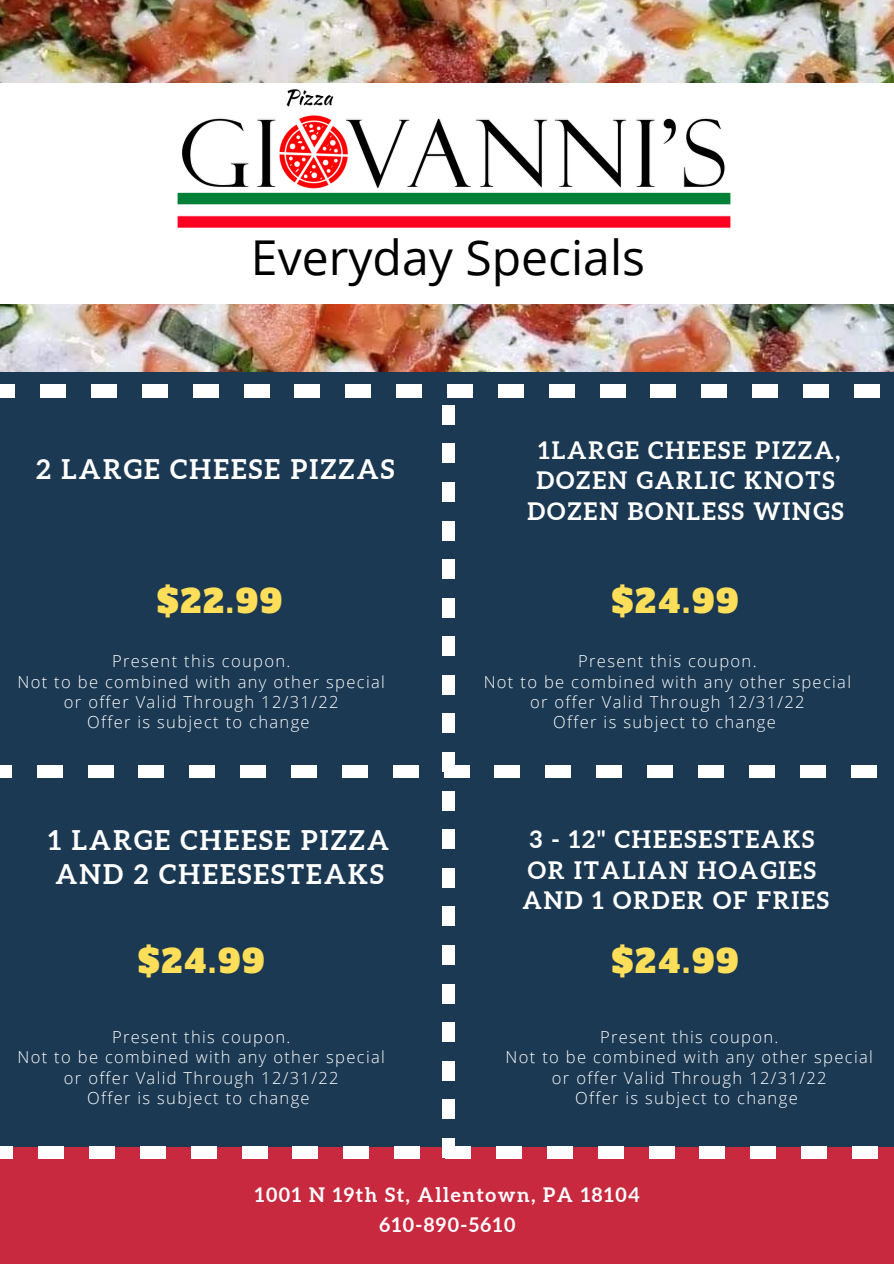
<style>
.page{position:relative;width:894px;height:1264px;background:#fff}
.page>*{position:absolute;margin:0;border:0;box-sizing:border-box;transform-origin:0 0}
.t1{font:48px "Open Sans";color:#000}
.t2{font:31.5px "Alfa Slab One";letter-spacing:.07em;color:#ffde59}
.t3{font:700 27px/33.8px "Aleo";letter-spacing:.08em;color:#fff}
.t4{font:700 24px/30.5px "Aleo";letter-spacing:.08em;color:#fff;text-align:center}
.t5{font:700 19.8px/29.2px "Aleo";letter-spacing:.08em;color:#fff;text-align:center}
.t6{font:300 16.5px/20.2px "Open Sans";letter-spacing:.08em;color:#fff;text-align:center}
</style>
<div class="page">
<div style="left:0;top:0;width:893px;height:1263px;background:#c9293f"></div>
<img style="left:0;top:0;width:893px;height:373px">
<div style="left:0;top:373px;width:893px;height:773px;background:#1b3952"></div>
<div style="left:853px;top:384px;width:26px;height:13px;background:#fff"></div>
<div style="left:803px;top:384px;width:25px;height:13px;background:#fff"></div>
<div style="left:701px;top:384px;width:25px;height:13px;background:#fff"></div>
<div style="left:650px;top:384px;width:26px;height:13px;background:#fff"></div>
<div style="left:752px;top:384px;width:25px;height:13px;background:#fff"></div>
<div style="left:599px;top:384px;width:26px;height:13px;background:#fff"></div>
<div style="left:40px;top:384px;width:26px;height:13px;background:#fff"></div>
<div style="left:91px;top:384px;width:26px;height:13px;background:#fff"></div>
<div style="left:142px;top:384px;width:25px;height:13px;background:#fff"></div>
<div style="left:0;top:384px;width:15px;height:13px;background:#fff"></div>
<div style="left:244px;top:384px;width:25px;height:13px;background:#fff"></div>
<div style="left:396px;top:384px;width:26px;height:13px;background:#fff"></div>
<div style="left:447px;top:384px;width:25px;height:13px;background:#fff"></div>
<div style="left:498px;top:384px;width:25px;height:13px;background:#fff"></div>
<div style="left:294px;top:384px;width:26px;height:13px;background:#fff"></div>
<div style="left:549px;top:384px;width:25px;height:13px;background:#fff"></div>
<div style="left:345px;top:384px;width:26px;height:13px;background:#fff"></div>
<div style="left:193px;top:384px;width:25px;height:13px;background:#fff"></div>
<div style="left:852px;top:1146px;width:25px;height:12px;background:#fff"></div>
<div style="left:801px;top:1146px;width:25px;height:12px;background:#fff"></div>
<div style="left:699px;top:1146px;width:25px;height:12px;background:#fff"></div>
<div style="left:648px;top:1146px;width:26px;height:12px;background:#fff"></div>
<div style="left:750px;top:1146px;width:25px;height:12px;background:#fff"></div>
<div style="left:597px;top:1146px;width:26px;height:12px;background:#fff"></div>
<div style="left:38px;top:1146px;width:26px;height:12px;background:#fff"></div>
<div style="left:89px;top:1146px;width:26px;height:12px;background:#fff"></div>
<div style="left:140px;top:1146px;width:25px;height:12px;background:#fff"></div>
<div style="left:0;top:1146px;width:13px;height:12px;background:#fff"></div>
<div style="left:242px;top:1146px;width:25px;height:12px;background:#fff"></div>
<div style="left:394px;top:1146px;width:26px;height:12px;background:#fff"></div>
<div style="left:445px;top:1146px;width:25px;height:12px;background:#fff"></div>
<div style="left:496px;top:1146px;width:25px;height:12px;background:#fff"></div>
<div style="left:293px;top:1146px;width:25px;height:12px;background:#fff"></div>
<div style="left:547px;top:1146px;width:25px;height:12px;background:#fff"></div>
<div style="left:343px;top:1146px;width:26px;height:12px;background:#fff"></div>
<div style="left:191px;top:1146px;width:25px;height:12px;background:#fff"></div>
<div style="left:442px;top:405px;width:12px;height:19px;background:#fff"></div>
<div style="left:442px;top:444px;width:12px;height:19px;background:#fff"></div>
<div style="left:442px;top:482px;width:12px;height:19px;background:#fff"></div>
<div style="left:442px;top:559px;width:12px;height:19px;background:#fff"></div>
<div style="left:442px;top:598px;width:12px;height:19px;background:#fff"></div>
<div style="left:442px;top:521px;width:12px;height:19px;background:#fff"></div>
<div style="left:442px;top:636px;width:12px;height:20px;background:#fff"></div>
<div style="left:442px;top:1061px;width:12px;height:19px;background:#fff"></div>
<div style="left:442px;top:1022px;width:12px;height:19px;background:#fff"></div>
<div style="left:442px;top:983px;width:12px;height:20px;background:#fff"></div>
<div style="left:442px;top:1099px;width:12px;height:19px;background:#fff"></div>
<div style="left:442px;top:1138px;width:12px;height:19px;background:#fff"></div>
<div style="left:442px;top:906px;width:12px;height:20px;background:#fff"></div>
<div style="left:442px;top:791px;width:12px;height:19px;background:#fff"></div>
<div style="left:442px;top:752px;width:12px;height:19px;background:#fff"></div>
<div style="left:442px;top:713px;width:12px;height:20px;background:#fff"></div>
<div style="left:442px;top:868px;width:12px;height:19px;background:#fff"></div>
<div style="left:442px;top:675px;width:12px;height:19px;background:#fff"></div>
<div style="left:442px;top:829px;width:12px;height:19px;background:#fff"></div>
<div style="left:442px;top:945px;width:12px;height:19px;background:#fff"></div>
<div style="left:850px;top:765px;width:25px;height:12px;background:#fff"></div>
<div style="left:799px;top:765px;width:26px;height:12px;background:#fff"></div>
<div style="left:698px;top:765px;width:25px;height:12px;background:#fff"></div>
<div style="left:647px;top:765px;width:25px;height:12px;background:#fff"></div>
<div style="left:748px;top:765px;width:26px;height:12px;background:#fff"></div>
<div style="left:596px;top:765px;width:25px;height:12px;background:#fff"></div>
<div style="left:37px;top:765px;width:25px;height:12px;background:#fff"></div>
<div style="left:88px;top:765px;width:25px;height:12px;background:#fff"></div>
<div style="left:139px;top:765px;width:25px;height:12px;background:#fff"></div>
<div style="left:0;top:765px;width:12px;height:12px;background:#fff"></div>
<div style="left:240px;top:765px;width:26px;height:12px;background:#fff"></div>
<div style="left:393px;top:765px;width:25px;height:12px;background:#fff"></div>
<div style="left:444px;top:765px;width:25px;height:12px;background:#fff"></div>
<div style="left:494px;top:765px;width:26px;height:12px;background:#fff"></div>
<div style="left:291px;top:765px;width:25px;height:12px;background:#fff"></div>
<div style="left:545px;top:765px;width:26px;height:12px;background:#fff"></div>
<div style="left:342px;top:765px;width:25px;height:12px;background:#fff"></div>
<div style="left:189px;top:765px;width:26px;height:12px;background:#fff"></div>
<div style="left:0;top:84px;width:893px;height:219px;background:#fff"></div>
<img style="left:178px;top:89px;width:551px;height:139px">
<h1 class="t1" style="left:251px;top:224px;width:395px">Everyday Specials</h1>
<h3 class="t3" style="left:36px;top:452px;width:359px">2 LARGE CHEESE PIZZAS</h3>
<h3 class="t4" style="left:527px;top:434px;width:317px">1LARGE CHEESE PIZZA,<br>DOZEN GARLIC KNOTS<br>DOZEN BONLESS WINGS</h3>
<h2 class="t2" style="left:157px;top:580px;width:126px">$22.99</h2>
<h2 class="t2" style="left:611px;top:580px;width:128px">$24.99</h2>
<p class="t6" style="left:18px;top:651px;width:369px">Present this coupon.<br>Not to be combined with any other special or offer Valid Through 12/31/22<br>Offer is subject to change</p>
<p class="t6" style="left:483px;top:651px;width:369px">Present this coupon.<br>Not to be combined with any other special or offer Valid Through 12/31/22<br>Offer is subject to change</p>
<h3 class="t3" style="left:48px;top:823px;width:342px">1 LARGE CHEESE PIZZA<br>AND 2 CHEESESTEAKS</h3>
<h3 class="t4" style="left:522px;top:824px;width:308px;text-align:left">3 - 12" CHEESESTEAKS<br>OR ITALIAN HOAGIES<br>AND 1 ORDER OF FRIES</h3>
<h2 class="t2" style="left:138px;top:940px;width:128px">$24.99</h2>
<h2 class="t2" style="left:611px;top:940px;width:128px">$24.99</h2>
<p class="t6" style="left:18px;top:1026px;width:369px">Present this coupon.<br>Not to be combined with any other special or offer Valid Through 12/31/22<br>Offer is subject to change</p>
<p class="t6" style="left:505px;top:1026px;width:369px">Present this coupon.<br>Not to be combined with any other special or offer Valid Through 12/31/22<br>Offer is subject to change</p>
<p class="t5" style="left:255px;top:1180px;width:386px">1001 N 19th St, Allentown, PA 18104<br>610-890-5610</p>
</div>
